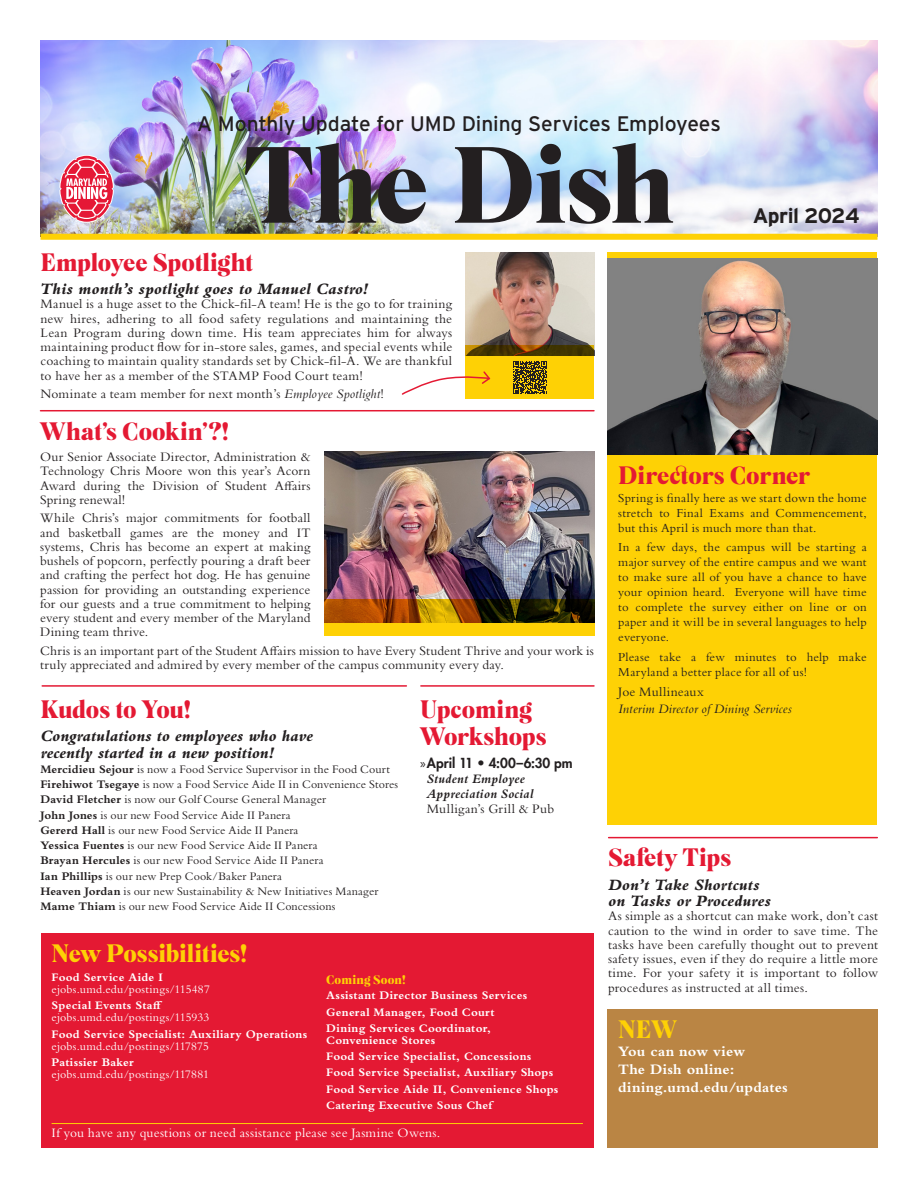
<style>
.page{position:relative;width:918px;height:1188px;background:#fff}
.page>*{position:absolute;margin:0;border:0;box-sizing:border-box;transform-origin:0 0}
.t1{font:105px "Mogan";letter-spacing:-.02em;color:#231f20}
.Headers{font:24px "Mogan";letter-spacing:-.005em;color:#e41933}
.Headers-2{font:24px "Mogan";letter-spacing:-.005em;color:#fed105}
.t2{font:21px "Interstate";letter-spacing:-.005em;color:#231f20}
.t3{font:700 21px "Interstate";letter-spacing:-.03em;color:#231f20}
.Body{font:italic 800 16.5px/16.5px "Bembo Std";letter-spacing:.005em;color:#231f20}
.Body-2{font:700 15px/18px "Bembo Std";letter-spacing:.015em;color:#fff}
.Body-3{font:13.5px/14.2px "Bembo Std";letter-spacing:.01em;color:#231f20;text-align:justify}
.t4{font:italic 700 13.5px/15px "Bembo Std";letter-spacing:.015em;color:#231f20}
.Body-4{font:13.5px "Bembo Std";letter-spacing:.015em;color:#fff}
.Body-5{font:italic 13.5px "Bembo Std";letter-spacing:.015em;color:#231f20}
.Body-6{font:12.75px/15px "Bembo Std";letter-spacing:.015em;color:#231f20;text-align:justify}
.Body-7{font:12px "Bembo Std";letter-spacing:.01em;color:#231f20}
.Body-8{font:700 12px/12px "Bembo Std";letter-spacing:.02em;color:#fff}
.Body-9{font:12px/12px "Bembo Std";letter-spacing:.015em;color:#fff}
.Headers-3{font:12px "Mogan";letter-spacing:.015em;color:#fed105}
.s1{font-style:italic}
.s2{font-weight:700}
.s3{font-family:"Myriad Pro";font-weight:400;font-style:normal}
.s4{font-family:"Futura Std";font-weight:800;font-style:normal}
.s5{font-weight:400;font-style:normal}
.s6{font-weight:400}
</style>
<div class="page">
<img style="left:40px;top:40px;width:838px;height:194px">
<div style="left:41px;top:933px;width:553px;height:215px;background:#e41933"></div>
<hr style="left:52px;top:1123px;width:531px;height:1px;background:#fed105">
<img style="left:466px;top:253px;width:128px;height:92px">
<svg style="left:466px;top:345px;width:128px;height:53px;background:#cea703"></svg>
<div style="left:608px;top:252px;width:270px;height:573px;background:#fed105"></div>
<svg style="left:59px;top:155px;width:55px;height:68px;background:#e27d91"></svg>
<img style="left:608px;top:258px;width:270px;height:197px">
<svg style="left:513px;top:361px;width:34px;height:33px"></svg>
<div style="left:40px;top:234px;width:838px;height:6px;background:#fed105"></div>
<svg style="left:401px;top:370px;width:90px;height:26px"></svg>
<hr style="left:40px;top:410px;width:554px;height:1px;background:#e41933">
<hr style="left:42px;top:685px;width:364px;height:2px;background:#e41933">
<hr style="left:421px;top:685px;width:173px;height:2px;background:#e41933">
<hr style="left:609px;top:837px;width:268px;height:1px;background:#e41933">
<img style="left:324px;top:451px;width:270px;height:149px">
<svg style="left:324px;top:600px;width:270px;height:36px;background:#a37402"></svg>
<div style="left:607px;top:1009px;width:271px;height:139px;background:#ba8544"></div>
<p class="t2" style="left:197px;top:111px;width:525px">A Monthly Update for UMD Dining Services Employees</p>
<p class="t1" style="left:243px;top:117px;width:434px">The Dish</p>
<p class="t3" style="left:753px;top:203px;width:108px">April 2024</p>
<p class="Headers" style="left:40px;top:247px;width:214px">Employee Spotlight</p>
<p class="Body" style="left:40px;top:281px;width:329px">This month’s spotlight goes to Manuel Castro!</p>
<p class="Body-3" style="left:40px;top:297px;width:413px">Manuel is a huge asset to the Chick-fil-A team! He is the go to for training new hires, adhering to all food safety regulations and maintaining the Lean Program during down time. His team appreciates him for always maintaining product flow for in-store sales, games, and special events while coaching to maintain quality standards set by Chick-fil-A. We are thankful to have her as a member of the STAMP Food Court team!</p>
<p class="Body-3" style="left:40px;top:387px;width:345px">Nominate a team member for next month’s <span class="s1">Employee Spotlight</span>!</p>
<p class="Headers" style="left:40px;top:416px;width:190px">What’s Cookin’?!</p>
<p class="Body-3" style="left:40px;top:449px;width:272px">Our Senior Associate Director, Administration &amp; Technology Chris Moore won this year’s Acorn Award during the Division of Student Affairs Spring renewal!</p>
<p class="Body-3" style="left:40px;top:511px;width:272px">While Chris’s major commitments for football and basketball games are the money and IT systems, Chris has become an expert at making bushels of popcorn, perfectly pouring a draft beer and crafting the perfect hot dog. He has genuine passion for providing an outstanding experience for our guests and a true commitment to helping every student and every member of the Maryland Dining team thrive.</p>
<p class="Body-3" style="left:40px;top:643px;width:555px">Chris is an important part of the Student Affairs mission to have Every Student Thrive and your work is truly appreciated and admired by every member of the campus community every day.</p>
<p class="Headers" style="left:618px;top:459px;width:193px">Directors Corner</p>
<p class="Body-6" style="left:618px;top:490px;width:250px">Spring is finally here as we start down the home stretch to Final Exams and Commencement, but this April is much more than that.</p>
<p class="Body-6" style="left:618px;top:539px;width:250px">In a few days, the campus will be starting a major survey of the entire campus and we want to make sure all of you have a chance to have your opinion heard. Everyone will have time to complete the survey either on line or on paper and it will be in several languages to help everyone.</p>
<p class="Body-6" style="left:618px;top:649px;width:250px">Please take a few minutes to help make<br>Maryland a better place for all of us!</p>
<p class="Body-3" style="left:618px;top:685px;width:87px">Joe Mullineaux</p>
<p class="Headers" style="left:40px;top:694px;width:152px">Kudos to You!</p>
<p class="Body" style="left:40px;top:728px;width:274px">Congratulations to employees who have recently started in a new position!</p>
<p class="Body-7" style="left:40px;top:762px;width:351px"><span class="s2">Mercidieu Sejour</span> is now a Food Service Supervisor in the Food Court</p>
<p class="Body-7" style="left:40px;top:777px;width:359px"><span class="s2">Firehiwot Tsegaye</span> is now a Food Service Aide II in Convenience Stores</p>
<p class="Body-7" style="left:40px;top:793px;width:287px"><span class="s2">David Fletcher</span> is now our Golf Course General Manager</p>
<p class="Body-7" style="left:40px;top:808px;width:252px"><span class="s2">John Jones</span> is our new Food Service Aide II Panera</p>
<p class="Body-7" style="left:40px;top:823px;width:259px"><span class="s2">Gererd Hall</span> is our new Food Service Aide II Panera</p>
<p class="Body-7" style="left:40px;top:838px;width:279px"><span class="s2">Yessica Fuentes</span> is our new Food Service Aide II Panera</p>
<p class="Body-7" style="left:40px;top:854px;width:285px"><span class="s2">Brayan Hercules</span> is our new Food Service Aide II Panera</p>
<p class="Body-7" style="left:40px;top:869px;width:243px"><span class="s2">Ian Phillips</span> is our new Prep Cook/Baker Panera</p>
<p class="Body-7" style="left:40px;top:884px;width:340px"><span class="s2">Heaven Jordan</span> is our new Sustainability &amp; New Initiatives Manager</p>
<p class="Body-7" style="left:40px;top:899px;width:297px"><span class="s2">Mame Thiam</span> is our new Food Service Aide II Concessions</p>
<p class="Headers" style="left:420px;top:694px;width:113px">Upcoming</p>
<p class="Body-5" style="left:618px;top:701px;width:175px">Interim Director of Dining Services</p>
<p class="Headers" style="left:420px;top:721px;width:128px">Workshops</p>
<p class="t4" style="left:427px;top:756px;width:147px;text-indent:-7px"><span class="s3">»</span><span class="s4">April 11 • 4:00–6:30 pm<br></span>Student Employee<br>Appreciation Social<br><span class="s5">Mulligan’s Grill &amp; Pub</span></p>
<p class="Headers" style="left:608px;top:842px;width:125px">Safety Tips</p>
<p class="Body" style="left:608px;top:876px;width:164px">Don’t Take Shortcuts on Tasks or Procedures</p>
<p class="Body-3" style="left:608px;top:909px;width:272px">As simple as a shortcut can make work, don’t cast caution to the wind in order to save time. The tasks have been carefully thought out to prevent safety issues, even if they do require a little more time. For your safety it is important to follow procedures as instructed at all times.</p>
<p class="Headers-2" style="left:618px;top:1013px;width:60px">NEW</p>
<p class="Body-2" style="left:618px;top:1042px;width:171px">You can now view<br>The Dish online: dining.umd.edu/updates</p>
<p class="Headers-2" style="left:52px;top:938px;width:197px">New Possibilities!</p>
<p class="Body-9" style="left:52px;top:971px;width:160px"><span class="s2">Food Service Aide I </span>ejobs.umd.edu/postings/115487</p>
<p class="Body-9" style="left:52px;top:999px;width:159px"><span class="s2">Special Events Staff </span>ejobs.umd.edu/postings/115933</p>
<p class="Body-8" style="left:52px;top:1028px;width:257px">Food Service Specialist: Auxiliary Operations <span class="s6">ejobs.umd.edu/postings/117875</span></p>
<p class="Body-9" style="left:52px;top:1056px;width:159px"><span class="s2">Patissier Baker </span>ejobs.umd.edu/postings/117881</p>
<p class="Headers-3" style="left:326px;top:972px;width:81px">Coming Soon!</p>
<p class="Body-8" style="left:326px;top:989px;width:202px">Assistant Director Business Services</p>
<p class="Body-8" style="left:326px;top:1006px;width:170px">General Manager, Food Court</p>
<p class="Body-8" style="left:326px;top:1022px;width:166px">Dining Services Coordinator,<br>Convenience Stores</p>
<p class="Body-8" style="left:326px;top:1050px;width:207px">Food Service Specialist, Concessions</p>
<p class="Body-8" style="left:326px;top:1067px;width:228px">Food Service Specialist, Auxiliary Shops</p>
<p class="Body-8" style="left:326px;top:1083px;width:234px">Food Service Aide II, Convenience Shops</p>
<p class="Body-8" style="left:326px;top:1099px;width:168px">Catering Executive Sous Chef</p>
<p class="Body-4" style="left:52px;top:1125px;width:390px">If you have any questions or need assistance please see Jasmine Owens.</p>
</div>
